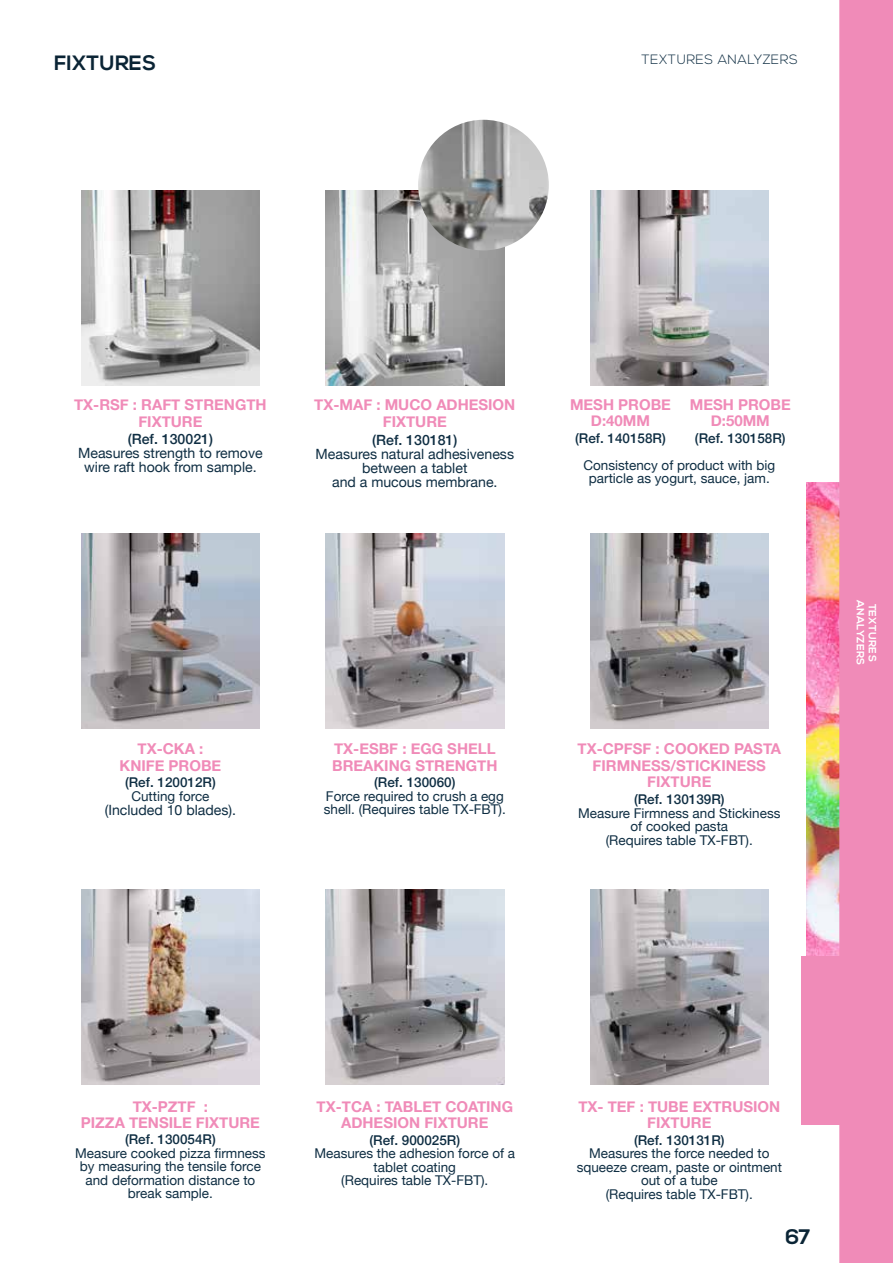
<style>
.page{position:relative;width:893px;height:1263px;background:#fff}
.page>*{position:absolute;margin:0;border:0;box-sizing:border-box;transform-origin:0 0}
.t1{font:700 21px "Nexa";color:#0a2435}
.t2{font:700 20.7px "Nexa";color:#0a2435}
.t3{font:700 15px/16.6px "Helvetica Neue";color:#f08bb8;text-align:center}
.t4{font:14.1px/14.1px "Helvetica Neue";color:#0f2e43;text-align:center}
.t5{font:500 14.1px "Helvetica Neue";color:#0f2e43}
.t6{font:13.5px/13.5px "Helvetica Neue";color:#0f2e43;text-align:center}
.t7{font:500 13.5px "Helvetica Neue";color:#0f2e43}
.t8{font:300 13.5px "Nexa";letter-spacing:.03em;color:#0f2e43}
.t9{font:700 10.5px "Nexa";letter-spacing:.03em;color:#fff}
</style>
<div class="page">
<img style="left:807px;top:483px;width:32px;height:473px">
<div style="left:801px;top:956px;width:83px;height:169px;background:#f08bb8"></div>
<div style="left:839px;top:0;width:54px;height:1263px;background:#f08bb8"></div>
<img style="left:81px;top:191px;width:179px;height:195px">
<img style="left:81px;top:533px;width:179px;height:195px">
<img style="left:81px;top:889px;width:179px;height:195px">
<img style="left:590px;top:191px;width:179px;height:195px">
<img style="left:590px;top:533px;width:179px;height:195px">
<img style="left:590px;top:889px;width:179px;height:195px">
<img style="left:326px;top:191px;width:178px;height:195px">
<img style="left:326px;top:533px;width:178px;height:195px">
<img style="left:326px;top:889px;width:178px;height:195px">
<img style="left:418px;top:120px;width:131px;height:130px;border-radius:65px">
<h2 class="t2" style="left:54px;top:50px;width:104px">FIXTURES</h2>
<p class="t8" style="left:641px;top:52px;width:158px">TEXTURES ANALYZERS</p>
<p class="t3" style="left:74px;top:396px;width:194px;line-height:17.4px">TX-RSF : RAFT STRENGTH<br>FIXTURE</p>
<p class="t5" style="left:128px;top:428px;width:87px">(Ref. 130021)</p>
<p class="t4" style="left:78px;top:447px;width:186px">Measures strength to remove wire raft hook from sample.</p>
<p class="t3" style="left:314px;top:396px;width:203px;line-height:17.4px">TX-MAF : MUCO ADHESION<br>FIXTURE</p>
<p class="t5" style="left:372px;top:428px;width:87px">(Ref. 130181)</p>
<p class="t4" style="left:316px;top:447px;width:200px">Measures natural adhesiveness between a tablet<br>and a mucous membrane.</p>
<p class="t3" style="left:570px;top:396px;width:102px">MESH PROBE<br>D:40MM</p>
<p class="t7" style="left:575px;top:427px;width:92px">(Ref. 140158R)</p>
<p class="t3" style="left:690px;top:396px;width:102px">MESH PROBE<br>D:50MM</p>
<p class="t7" style="left:695px;top:427px;width:92px">(Ref. 130158R)</p>
<p class="t6" style="left:583px;top:459px;width:193px">Consistency of product with big particle as yogurt, sauce, jam.</p>
<p class="t3" style="left:120px;top:741px;width:103px">TX-CKA :<br>KNIFE PROBE</p>
<p class="t7" style="left:125px;top:771px;width:92px">(Ref. 120012R)</p>
<p class="t6" style="left:131px;top:790px;width:80px">Cutting force</p>
<p class="t4" style="left:105px;top:803px;width:133px">(Included 10 blades).</p>
<p class="t3" style="left:332px;top:741px;width:167px;text-align:left">TX-ESBF : EGG SHELL<br>BREAKING STRENGTH</p>
<p class="t7" style="left:374px;top:772px;width:83px">(Ref. 130060)</p>
<p class="t6" style="left:324px;top:790px;width:183px;text-align:left">Force required to crush a egg shell. (Requires table TX-FBT).</p>
<p class="t3" style="left:578px;top:741px;width:205px">TX-CPFSF : COOKED PASTA<br>FIRMNESS/STICKINESS<br>FIXTURE</p>
<p class="t7" style="left:634px;top:788px;width:92px">(Ref. 130139R)</p>
<p class="t6" style="left:578px;top:807px;width:204px">Measure Firmness and Stickiness of cooked pasta<br>(Requires table TX-FBT).</p>
<p class="t9" style="left:866px;top:600px;width:67px;rotate:90deg">ANALYZERS</p>
<p class="t9" style="left:878px;top:604px;width:59px;rotate:90deg">TEXTURES</p>
<p class="t3" style="left:81px;top:1098px;width:181px">TX-PZTF :<br>PIZZA TENSILE FIXTURE</p>
<p class="t7" style="left:125px;top:1129px;width:92px">(Ref. 130054R)</p>
<p class="t6" style="left:75px;top:1147px;width:192px">Measure cooked pizza firmness by measuring the tensile force and deformation distance to break sample.</p>
<p class="t3" style="left:317px;top:1098px;width:198px">TX-TCA : TABLET COATING<br>ADHESION FIXTURE</p>
<p class="t7" style="left:369px;top:1129px;width:92px">(Ref. 900025R)</p>
<p class="t6" style="left:314px;top:1147px;width:202px">Measures the adhesion force of a tablet coating<br>(Requires table TX-FBT).</p>
<p class="t3" style="left:578px;top:1098px;width:203px">TX- TEF : TUBE EXTRUSION<br>FIXTURE</p>
<p class="t7" style="left:634px;top:1129px;width:92px">(Ref. 130131R)</p>
<p class="t6" style="left:577px;top:1147px;width:207px">Measures the force needed to squeeze cream, paste or ointment out of a tube<br>(Requires table TX-FBT).</p>
<h1 class="t1" style="left:785px;top:1224px;width:27px">67</h1>
</div>
